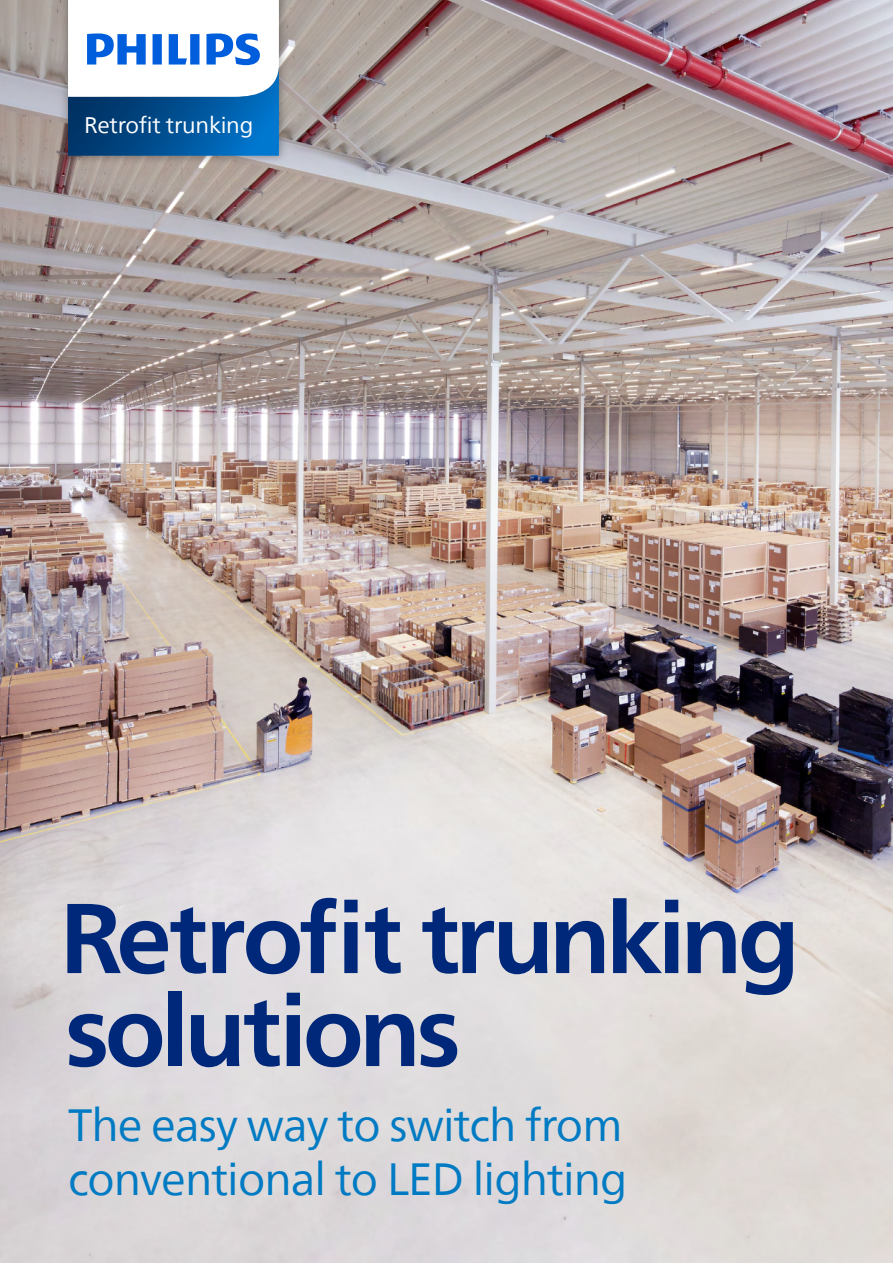
<style>
.page{position:relative;width:893px;height:1263px;background:#fff}
.page>*{position:absolute;margin:0;border:0;box-sizing:border-box;transform-origin:0 0}
.t1{font:700 99px/93px "Neue Frutiger World";letter-spacing:-.045em;color:#00287a}
.t2{font:45px/54px "Neue Frutiger World";letter-spacing:-.02em;color:#007bc3}
.t3{font:22.5px "Neue Frutiger World";letter-spacing:-.01em;color:#fff}
</style>
<div class="page">
<img style="left:0;top:0;width:893px;height:1263px">
<div style="left:59px;top:0;width:229px;height:165px;background:#000;opacity:.35"></div>
<div style="left:54px;top:0;width:237px;height:158px;background:#000;opacity:.35"></div>
<svg style="left:68px;top:0;width:211px;height:156px"></svg>
<p class="t3" style="left:84px;top:108px;width:171px">Retrofit trunking</p>
<h1 class="t1" style="left:59px;top:890px;width:742px">Retrofit trunking solutions</h1>
<p class="t2" style="left:68px;top:1099px;width:561px">The easy way to switch from conventional to LED lighting</p>
</div>
